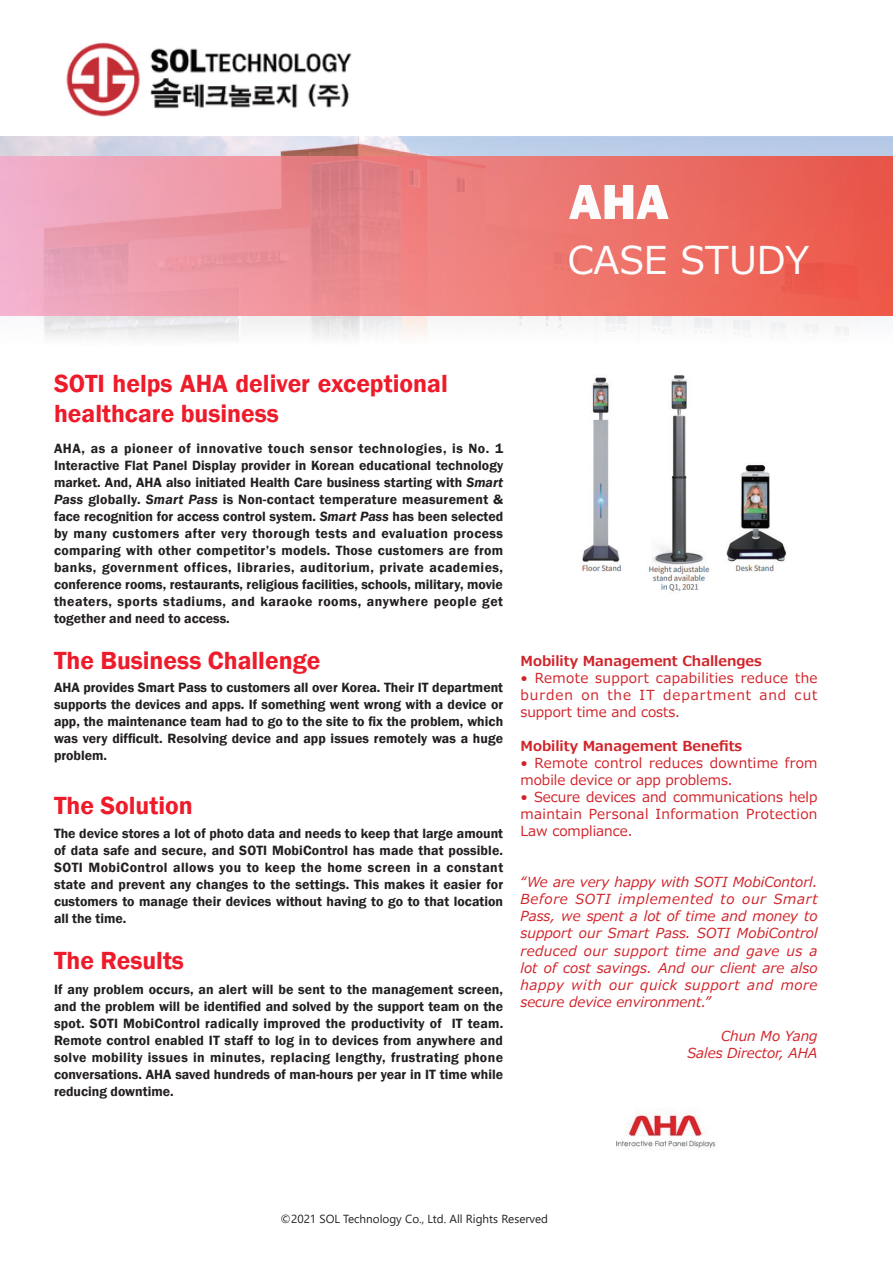
<style>
.page{position:relative;width:893px;height:1263px;background:#fff}
.page>*{position:absolute;margin:0;border:0;box-sizing:border-box;transform-origin:0 0}
.t1{font:800 51px "Franklin Gothic";color:#fcfcfc}
.t2{font:38.25px "Meiryo UI";color:#fcfcfc}
.t3{font:600 25.5px/29.7px "Franklin Gothic";color:#ee1b2a}
.t4{font:600 13.8px/17px "Franklin Gothic";letter-spacing:.005em;color:#231f20;text-align:justify}
.t5{font:italic 13.8px/17px "Meiryo UI";letter-spacing:.005em;color:#d1232a;text-align:right}
.t6{font:13.8px "Meiryo UI";letter-spacing:.02em;color:#d1232a}
.t7{font:13.8px/17px "Meiryo UI";color:#d1232a}
.t8{font:700 13.8px "Meiryo UI";color:#d1232a}
.t9{font:italic 13.8px "Meiryo UI";letter-spacing:.03em;color:#d1232a}
.t10{font:italic 13.8px "Meiryo UI";letter-spacing:.05em;color:#d1232a}
.t11{font:13.8px "Meiryo UI";letter-spacing:.075em;color:#d1232a}
.t12{font:italic 13.8px "Meiryo UI";letter-spacing:.04em;color:#d1232a}
.t13{font:11.7px "Yu Gothic UI";color:#231f20}
.s1{font-style:italic}
</style>
<div class="page">
<img style="left:0;top:136px;width:893px;height:21px">
<img style="left:0;top:315px;width:52px;height:22px">
<img style="left:52px;top:315px;width:841px;height:25px">
<img style="left:0;top:157px;width:893px;height:158px">
<img style="left:616px;top:1109px;width:100px;height:39px">
<img style="left:582px;top:375px;width:204px;height:217px">
<img style="left:66px;top:42px;width:286px;height:75px">
<h1 class="t1" style="left:569px;top:169px;width:101px">AHA</h1>
<h2 class="t2" style="left:568px;top:233px;width:243px">CASE STUDY</h2>
<h3 class="t3" style="left:54px;top:369px;width:395px">SOTI helps AHA deliver exceptional healthcare business</h3>
<p class="t4" style="left:54px;top:440px;width:451px">AHA, as a pioneer of innovative touch sensor technologies, is No 1.<br>Interactive Flat Panel Display provider in Korean educational technology market. And, AHA also initiated Health Care business starting with <span class="s1">Smart Pass</span> globally. <span class="s1">Smart Pass</span> is Non-contact temperature measurement &amp; face recognition for access control system. <span class="s1">Smart Pass</span> has been selected by many customers after very thorough tests and evaluation process comparing with other competitor s’ models. Those customers are from banks, government offices, libraries, auditorium, private academies, conference rooms, restaurants, religious facilities, schools, military, movie theaters, sports stadiums, and karaoke rooms, anywhere people get together and need to access.</p>
<h3 class="t3" style="left:54px;top:645px;width:268px">The Business Challenge</h3>
<p class="t4" style="left:54px;top:679px;width:451px">AHA provides Smart Pass to customers all over Korea. Their IT department supports the devices and apps. If something went wrong with a device or app, the maintenance team had to go to the site to xfi the problem, which was very difficult. Resolving device and app issues remotely was a huge problem.</p>
<h3 class="t3" style="left:54px;top:790px;width:140px">The Solution</h3>
<p class="t4" style="left:54px;top:825px;width:451px">The device stores a lot of photo data and needs to keep that large amount of data safe and secure, and SOTI MobiControl has made that possible.<br>SOTI MobiControl allows you to keep the home screen in a constant state and prevent any changes to the settings. This makes it easier for customers to manage their devices without having to go to that location all the time.</p>
<h3 class="t3" style="left:54px;top:946px;width:132px">The Results</h3>
<p class="t4" style="left:54px;top:981px;width:451px;text-align:right">If any problem occurs, an alert will be sent to the management screen, and the problem will be identified and solved by the support team on the<br>IT team.</p>
<p class="t4" style="left:54px;top:1015px;width:451px;text-align:left">spot. SOTI MobiControl radically improved the productivity of<br>Remote control enabled IT staff to log in to devices from anywhere and solve mobility issues in minutes, replacing lengthy, frustrating phone conversations. AHA saved hundreds of man-hours per year in IT time while reducing downtime.</p>
<p class="t8" style="left:520px;top:651px;width:243px">Mobility Management Challenges</p>
<p class="t6" style="left:520px;top:669px;width:9px">•</p>
<p class="t6" style="left:535px;top:669px;width:55px">Remote</p>
<p class="t6" style="left:656px;top:669px;width:79px">capabilities</p>
<p class="t6" style="left:595px;top:669px;width:55px">support</p>
<p class="t6" style="left:741px;top:669px;width:49px">reduce</p>
<p class="t6" style="left:795px;top:669px;width:24px">the</p>
<p class="t7" style="left:520px;top:687px;width:161px">burden<br>support time and costs.</p>
<p class="t8" style="left:520px;top:737px;width:223px">Mobility Management Benefits</p>
<p class="t6" style="left:607px;top:686px;width:25px">the</p>
<p class="t11" style="left:663px;top:686px;width:90px">department</p>
<p class="t6" style="left:639px;top:686px;width:17px">IT</p>
<p class="t6" style="left:581px;top:686px;width:19px">on</p>
<p class="t6" style="left:759px;top:686px;width:28px">and</p>
<p class="t6" style="left:795px;top:686px;width:24px">cut</p>
<p class="t6" style="left:785px;top:754px;width:34px">from</p>
<p class="t6" style="left:594px;top:754px;width:49px">control</p>
<p class="t6" style="left:649px;top:754px;width:55px">reduces</p>
<p class="t6" style="left:710px;top:754px;width:70px">downtime</p>
<p class="t6" style="left:535px;top:754px;width:55px">Remote</p>
<p class="t7" style="left:520px;top:756px;width:214px">•<br>mobile device or app problems.</p>
<p class="t6" style="left:520px;top:788px;width:9px">•</p>
<p class="t7" style="left:586px;top:790px;width:51px">devices</p>
<p class="t6" style="left:642px;top:788px;width:26px">and</p>
<p class="t6" style="left:789px;top:788px;width:30px">help</p>
<p class="t7" style="left:673px;top:790px;width:111px">communications</p>
<p class="t6" style="left:534px;top:788px;width:47px">Secure</p>
<p class="t6" style="left:656px;top:805px;width:85px">Information</p>
<p class="t6" style="left:589px;top:805px;width:61px">Personal</p>
<p class="t7" style="left:520px;top:807px;width:114px">maintain<br>Law compliance.</p>
<p class="t5" style="left:520px;top:875px;width:299px">“We are very happy with SOTI MobiContorl.<br>Smart</p>
<p class="t6" style="left:746px;top:805px;width:73px">Protection</p>
<p class="t5" style="left:520px;top:892px;width:49px">Before</p>
<p class="t5" style="left:520px;top:909px;width:299px">Pass, we spent a lot of time and money to</p>
<p class="t5" style="left:737px;top:926px;width:82px">MobiControl</p>
<p class="t10" style="left:618px;top:890px;width:96px">implemented</p>
<p class="t5" style="left:575px;top:892px;width:37px">SOTI</p>
<p class="t5" style="left:721px;top:892px;width:16px">to</p>
<p class="t5" style="left:742px;top:892px;width:25px">our</p>
<p class="t5" style="left:697px;top:926px;width:35px">SOTI</p>
<p class="t5" style="left:608px;top:926px;width:43px">Smart</p>
<p class="t5" style="left:656px;top:926px;width:37px">Pass.</p>
<p class="t5" style="left:520px;top:926px;width:53px">support</p>
<p class="t5" style="left:579px;top:926px;width:24px">our</p>
<p class="t9" style="left:520px;top:941px;width:58px">reduced</p>
<p class="t5" style="left:714px;top:943px;width:27px">and</p>
<p class="t5" style="left:675px;top:943px;width:33px">time</p>
<p class="t9" style="left:614px;top:941px;width:56px">support</p>
<p class="t5" style="left:584px;top:943px;width:25px">our</p>
<p class="t5" style="left:746px;top:943px;width:35px">gave</p>
<p class="t5" style="left:787px;top:943px;width:17px">us</p>
<p class="t5" style="left:809px;top:943px;width:9px">a</p>
<p class="t5" style="left:544px;top:960px;width:14px">of</p>
<p class="t5" style="left:520px;top:960px;width:19px">lot</p>
<p class="t5" style="left:658px;top:960px;width:28px">And</p>
<p class="t5" style="left:720px;top:960px;width:38px">client</p>
<p class="t5" style="left:791px;top:960px;width:28px">also</p>
<p class="t5" style="left:597px;top:960px;width:57px">savings.</p>
<p class="t5" style="left:563px;top:960px;width:29px">cost</p>
<p class="t5" style="left:691px;top:960px;width:24px">our</p>
<p class="t5" style="left:763px;top:960px;width:23px">are</p>
<p class="t5" style="left:520px;top:977px;width:192px;text-align:left">happy<br>secure device environment “.</p>
<p class="t5" style="left:687px;top:1028px;width:132px">Chun Mo Yang<br>Sales Director, AHA</p>
<p class="t5" style="left:571px;top:977px;width:32px">with</p>
<p class="t5" style="left:640px;top:977px;width:39px">quick</p>
<p class="t5" style="left:747px;top:977px;width:28px">and</p>
<p class="t12" style="left:685px;top:975px;width:56px">support</p>
<p class="t5" style="left:609px;top:977px;width:25px">our</p>
<p class="t5" style="left:781px;top:977px;width:38px">more</p>
<p class="t13" style="left:281px;top:1208px;width:269px">©2021 SOL Technology Co., Ltd. All Rights Reserved</p>
</div>
